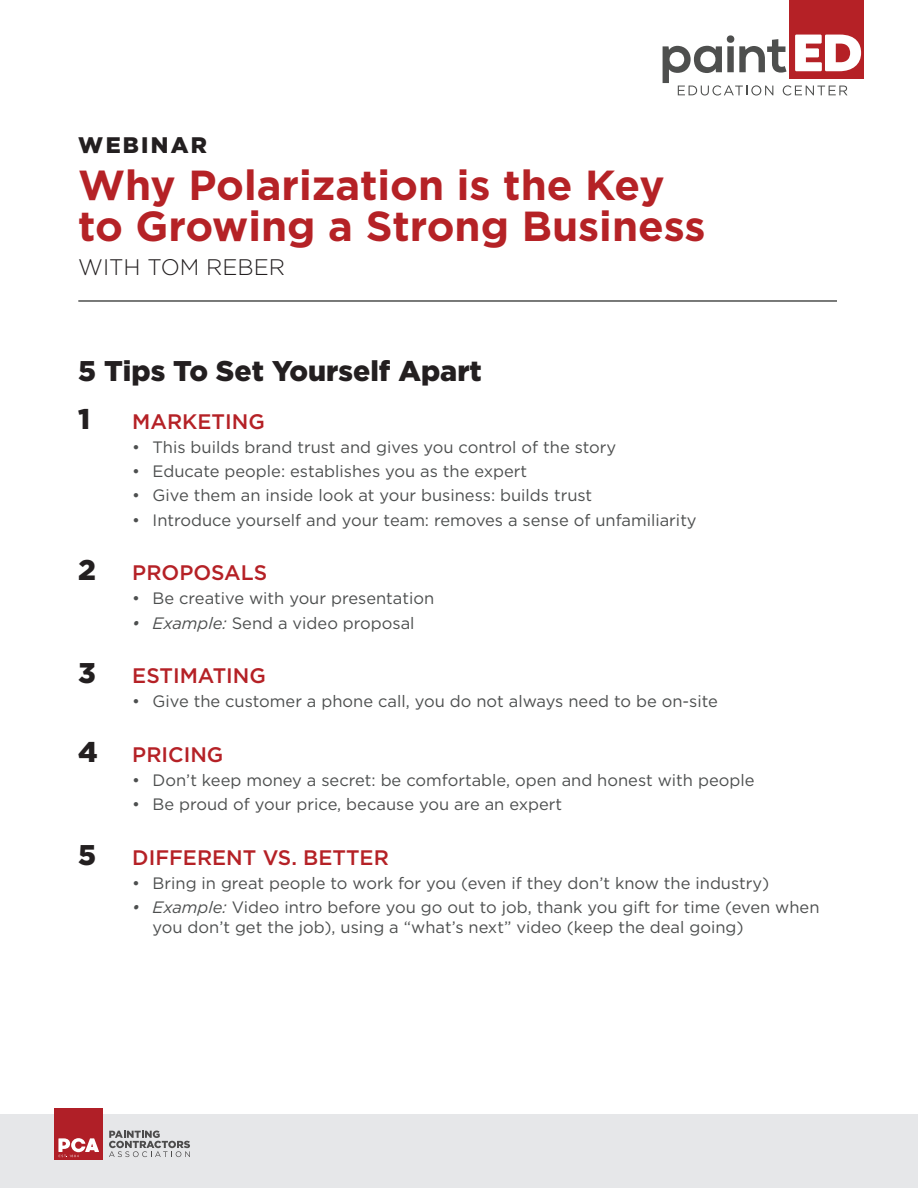
<style>
.page{position:relative;width:918px;height:1188px;background:#fff}
.page>*{position:absolute;margin:0;border:0;box-sizing:border-box;transform-origin:0 0}
.t1{font:700 42px/40.5px "Gotham";color:#b52226}
.t2{font:900 28.5px "Gotham";color:#231f20}
.t3{font:300 22.5px "Gotham";color:#231f20}
.t4{font:900 22.5px "Gotham";letter-spacing:.1em;color:#231f20}
.t5{font:500 21px "Gotham";color:#b52126}
.t6{font:16.5px/19.8px "Gotham";color:#4d4f4f}
.s1{font-style:italic}
.s2{font-weight:900;font-size:28.5px;color:#231f20}
</style>
<div class="page">
<div style="left:0;top:1115px;width:918px;height:73px;background:#e6e7e9"></div>
<div style="left:790px;top:0;width:74px;height:78px;background:#b52126"></div>
<svg style="left:663px;top:34px;width:198px;height:62px"></svg>
<div style="left:55px;top:1109px;width:48px;height:51px;background:#b01f27"></div>
<svg style="left:109px;top:1131px;width:81px;height:26px"></svg>
<svg style="left:58px;top:1138px;width:41px;height:20px"></svg>
<hr style="left:78px;top:300px;width:759px;height:2px;background:#4e4f4e">
<h3 class="t4" style="left:78px;top:130px;width:130px">WEBINAR</h3>
<h1 class="t1" style="left:78px;top:165px;width:629px">Why Polarization is the Key to Growing a Strong Business</h1>
<h3 class="t3" style="left:78px;top:253px;width:208px">WITH TOM REBER</h3>
<h2 class="t2" style="left:78px;top:352px;width:405px">5 Tips To Set Yourself Apart</h2>
<h2 class="t2" style="left:78px;top:399px;width:14px">1</h2>
<p class="t5" style="left:132px;top:408px;width:134px">MARKETING</p>
<p class="t6" style="left:132px;top:437px;width:486px">• This builds brand trust and gives you control of the story</p>
<p class="t6" style="left:132px;top:461px;width:396px">• Educate people: establishes you as the expert</p>
<p class="t6" style="left:132px;top:485px;width:461px">• Give them an inside look at your business: builds trust</p>
<p class="t6" style="left:132px;top:509px;width:566px">• Introduce yourself and your team: removes a sense of unfamiliarity</p>
<h2 class="t2" style="left:78px;top:551px;width:19px">2</h2>
<p class="t5" style="left:132px;top:559px;width:136px">PROPOSALS</p>
<p class="t6" style="left:132px;top:588px;width:303px">• Be creative with your presentation</p>
<p class="t6" style="left:132px;top:612px;width:284px"><span class="s1">• Example:</span> Send a video proposal</p>
<h2 class="t2" style="left:78px;top:653px;width:19px">3</h2>
<p class="t5" style="left:132px;top:662px;width:135px">ESTIMATING</p>
<p class="t6" style="left:132px;top:691px;width:587px">• Give the customer a phone call, you do not always need to be on-site</p>
<p class="t5" style="left:78px;top:741px;width:147px"><span class="s2">4</span> PRICING</p>
<p class="t6" style="left:132px;top:770px;width:624px">• Don’t keep money a secret: be comfortable, open and honest with people</p>
<p class="t6" style="left:132px;top:794px;width:431px">• Be proud of your price, because you are an expert</p>
<h2 class="t2" style="left:78px;top:835px;width:19px">5</h2>
<p class="t5" style="left:132px;top:844px;width:258px">DIFFERENT VS. BETTER</p>
<p class="t6" style="left:132px;top:873px;width:639px">• Bring in great people to work for you (even if they don’t know the industry)</p>
<p class="t6" style="left:153px;top:897px;width:668px;text-indent:-20px"><span class="s1">• Example:</span> Video intro before you go out to job, thank you gift for time (even when you don’t get the job), using a “what’s next” video (keep the deal going)</p>
</div>
